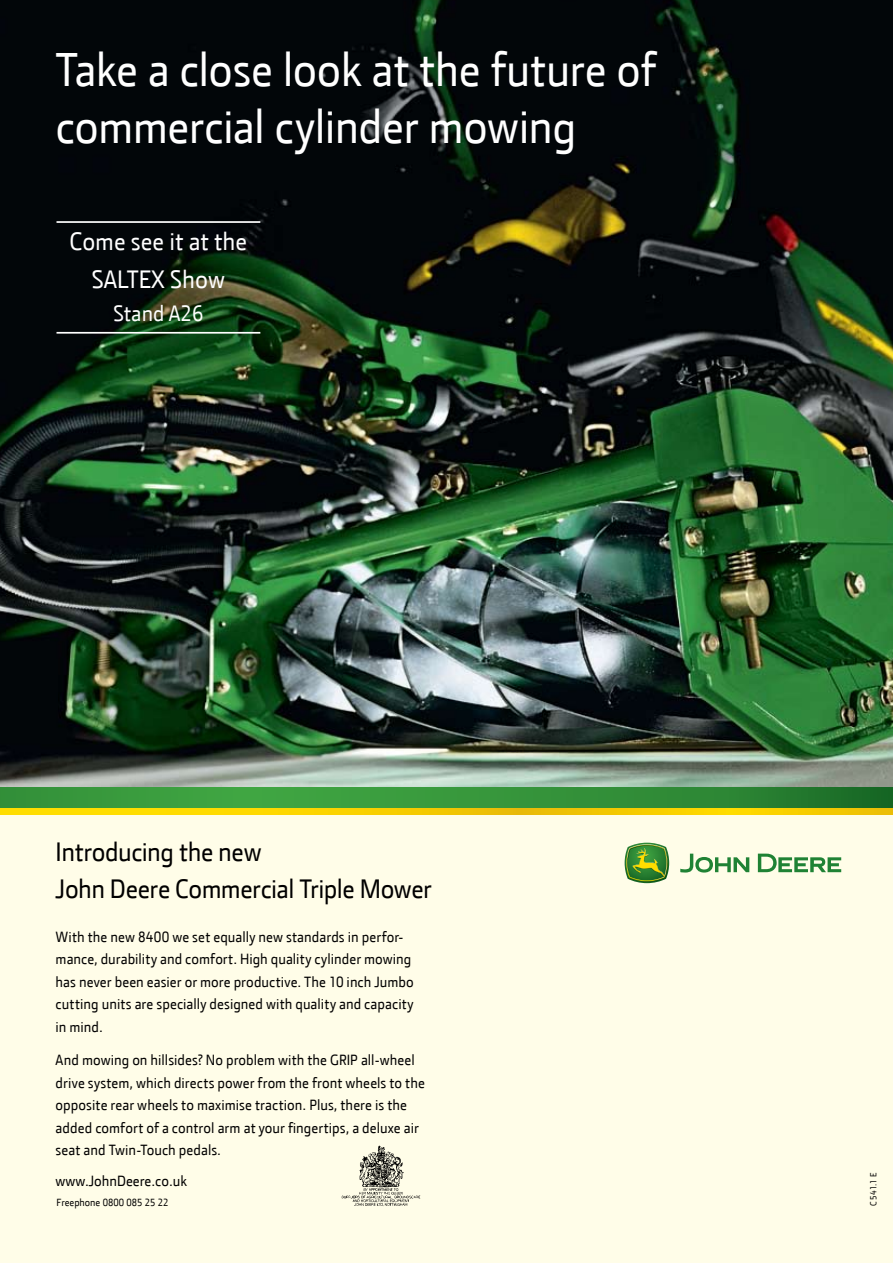
<style>
.page{position:relative;width:893px;height:1263px;background:#fffde8}
.page>*{position:absolute;margin:0;border:0;box-sizing:border-box;transform-origin:0 0}
.t1{font:48px/57px "JD Sans";letter-spacing:-.01em;color:#fff}
.t2{font:27px/36.8px "JD Sans";letter-spacing:-.015em;color:#000}
.t3{font:25.5px/37.5px "JD Sans";color:#fff;text-align:center}
.t4{font:22.5px "JD Sans";color:#fff}
.t5{font:15px/22.5px "JD Sans";color:#000}
.t6{font:10.5px "JD Sans";color:#000}
.t7{font:9px "JD Sans";color:#000}
</style>
<div class="page">
<svg style="left:758px;top:854px;width:83px;height:18px"></svg>
<svg style="left:680px;top:854px;width:69px;height:18px"></svg>
<svg style="left:625px;top:843px;width:44px;height:40px;background:#639b40"></svg>
<img style="left:0;top:0;width:893px;height:788px">
<svg style="left:0;top:788px;width:893px;height:20px;background:#339139"></svg>
<svg style="left:0;top:808px;width:893px;height:7px;background:#f8d001"></svg>
<hr style="left:57px;top:221px;width:203px;height:2px;background:#fff">
<hr style="left:57px;top:332px;width:203px;height:2px;background:#fff">
<img style="left:341px;top:1145px;width:80px;height:61px">
<h1 class="t1" style="left:56px;top:39px;width:602px">Take a close look at the future of commercial cylinder mowing</h1>
<h3 class="t3" style="left:70px;top:222px;width:179px">Come see it at the<br>SALTEX Show</h3>
<h3 class="t4" style="left:113px;top:299px;width:92px">Stand A26</h3>
<h2 class="t2" style="left:56px;top:833px;width:378px">Introducing the new<br>John Deere Commercial Triple Mower</h2>
<p class="t5" style="left:56px;top:925px;width:360px">With the new 8400 we set equally new standards in perfor&shy;mance, durability and comfort. High quality cylinder mowing has never been easier or more productive. The 10 inch Jumbo cutting units are specially designed with quality and capacity in mind.</p>
<p class="t5" style="left:56px;top:1048px;width:371px">And mowing on hillsides? No problem with the GRIP all-wheel drive system, which directs power from the front wheels to the opposite rear wheels to maximise traction. Plus, there is the added comfort of a control arm at your ngertips, a deluxe air seat and Twin-Touch pedals.</p>
<p class="t5" style="left:56px;top:1169px;width:133px">www.JohnDeere.co.uk</p>
<p class="t6" style="left:57px;top:1196px;width:113px">Freephone 0800 085 25 22</p>
<p class="t7" style="left:867px;top:1206px;width:35px;rotate:-90deg">C 541.1 E</p>
</div>
